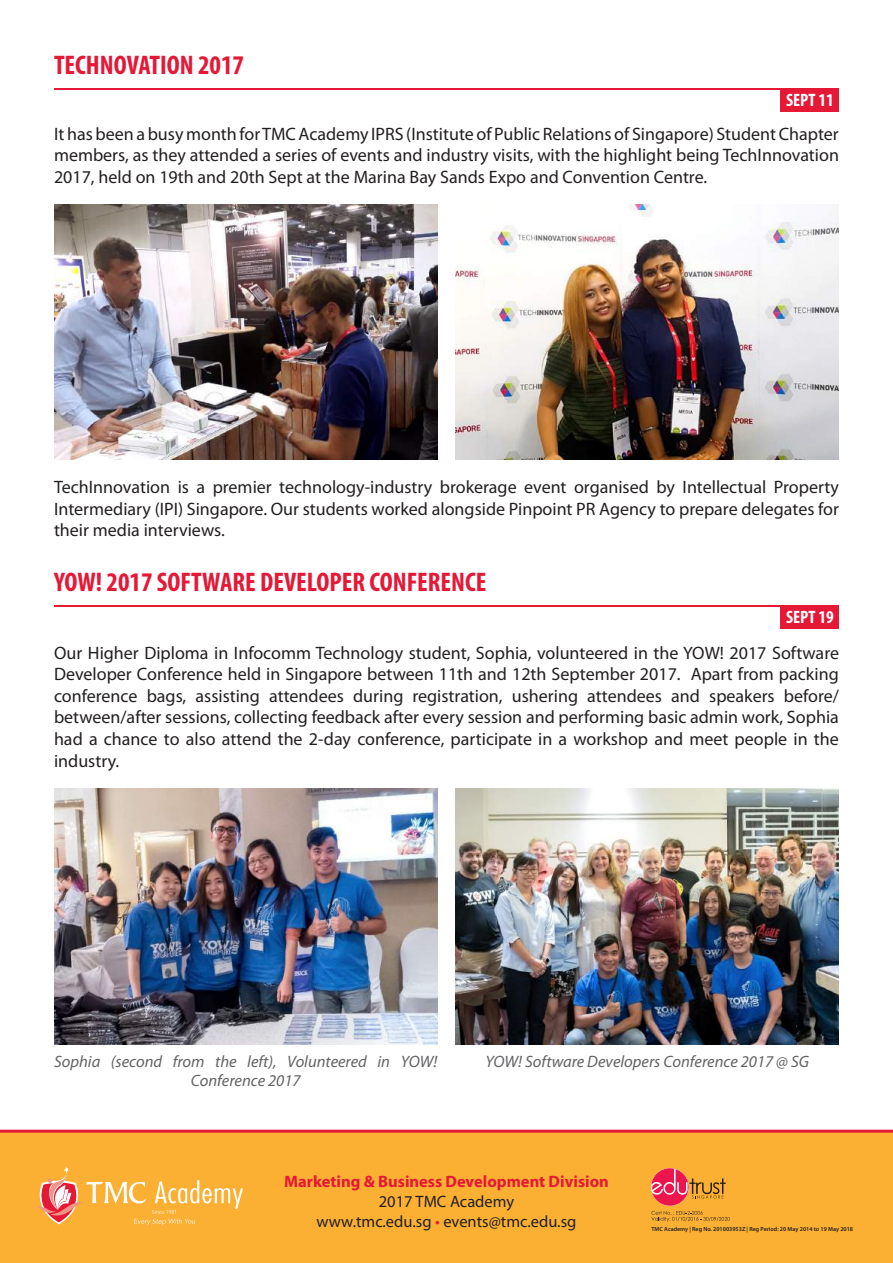
<style>
.page{position:relative;width:893px;height:1263px;background:#fff}
.page>*{position:absolute;margin:0;border:0;box-sizing:border-box;transform-origin:0 0}
.t1{font:700 condensed 27px "Myriad Pro";color:#e51836}
.t2{font:18px/21.6px "Myriad Pro";color:#231f20;text-align:justify}
.t3{font:700 condensed 18px "Myriad Pro";color:#fff}
.t4{font:italic 16.5px/19.8px "Myriad Pro";color:#636366;text-align:center}
.t5{font:16.5px/19.8px "Myriad Pro";color:#231f20;text-align:center}
.t6{font:700 16.5px "Myriad Pro";color:#e51836}
.t7{font:600 6px "Myriad Pro";color:#231f20}
.s1{color:#e51836}
</style>
<div class="page">
<div style="left:0;top:1131px;width:893px;height:132px;background:#fbb034"></div>
<svg style="left:651px;top:1168px;width:79px;height:53px"></svg>
<svg style="left:36px;top:1166px;width:207px;height:59px"></svg>
<hr style="left:0;top:1130px;width:893px;height:3px;background:#e51836">
<hr style="left:54px;top:605px;width:785px;height:2px;background:#e51836">
<div style="left:780px;top:606px;width:59px;height:23px;background:#e51836"></div>
<hr style="left:54px;top:88px;width:785px;height:2px;background:#e51836">
<div style="left:780px;top:89px;width:59px;height:23px;background:#e51836"></div>
<img style="left:455px;top:788px;width:384px;height:256px">
<img style="left:54px;top:788px;width:383px;height:256px">
<img style="left:54px;top:204px;width:383px;height:256px">
<img style="left:455px;top:204px;width:384px;height:256px">
<h1 class="t1" style="left:54px;top:48px;width:192px">TECHNOVATION 2017</h1>
<p class="t3" style="left:786px;top:89px;width:49px">SEPT 11</p>
<p class="t2" style="left:54px;top:123px;width:786px">It has been a busy month for TMC Academy IPRS (Institute of Public Relations of Singapore) Student Chapter members, as they attended a series of events and industry visits, with the highlight being TechInnovation 2017, held on 19th and 20th Sept at the Marina Bay Sands Expo and Convention Centre.</p>
<p class="t2" style="left:54px;top:476px;width:786px">TechInnovation is a premier technology-industry brokerage event organised by Intellectual Property Intermediary (IPI) Singapore. Our students worked alongside Pinpoint PR Agency to prepare delegates for their media interviews.</p>
<h1 class="t1" style="left:54px;top:565px;width:434px">YOW! 2017 SOFTWARE DEVELOPER CONFERENCE</h1>
<p class="t3" style="left:786px;top:606px;width:49px">SEPT 19</p>
<p class="t2" style="left:54px;top:641px;width:786px">Our Higher Diploma in Infocomm Technology student, Sophia, volunteered in the YOW! 2017 Software Developer Conference held in Singapore between 11th and 12th September 2017. Apart from packing conference bags, assisting attendees during registration, ushering attendees and speakers before/ between/after sessions, collecting feedback after every session and performing basic admin work, Sophia had a chance to also attend the 2-day conference, participate in a workshop and meet people in the industry.</p>
<p class="t4" style="left:54px;top:1051px;width:385px">Sophia (second from the left), Volunteered in YOW!<br>Conference 2017</p>
<p class="t4" style="left:485px;top:1051px;width:325px">YOW! Software Developers Conference 2017 @ SG</p>
<p class="t6" style="left:284px;top:1171px;width:326px">Marketing &amp; Business Development Division</p>
<p class="t5" style="left:316px;top:1191px;width:261px">2017 TMC Academy<br>www.tmc.edu.sg <span class="s1">•</span> events@tmc.edu.sg</p>
<p class="t7" style="left:651px;top:1225px;width:203px">TMC Academy | Reg No. 201003953Z | Reg Period: 20 May 2014 to 19 May 2018</p>
</div>
